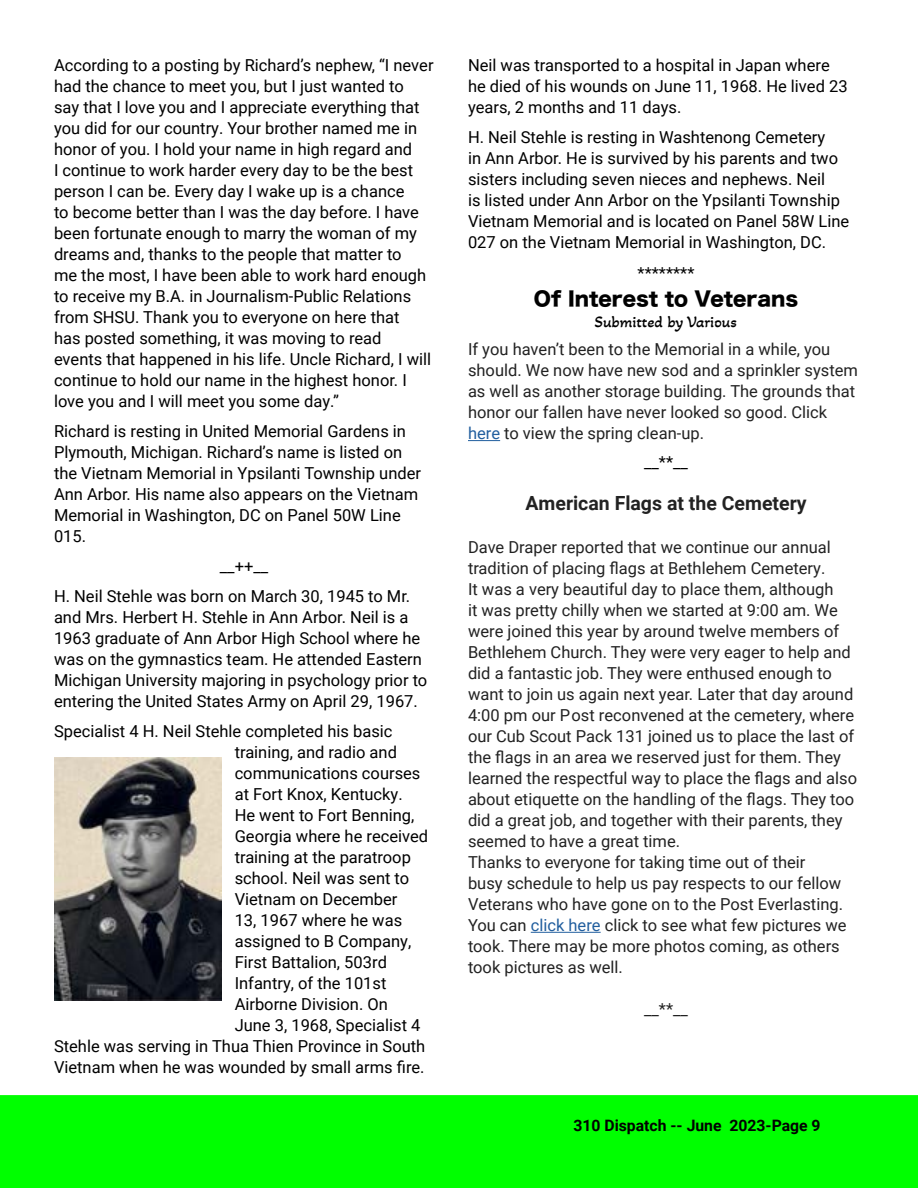
<style>
.page{position:relative;width:918px;height:1188px;background:#fff}
.page>*{position:absolute;margin:0;border:0;box-sizing:border-box;transform-origin:0 0}
.t1{font:700 19.5px "Roboto";color:#222}
.t2{font:19.5px "Hira Kaku Std N W8";color:#000}
.t3{font:16.5px/21px "Roboto";color:#000}
.t4{font:16.5px/21px "Roboto";color:#222}
.t5{font:16.5px "Akaya Kanadaka";color:#000}
.t6{font:700 15.75px "Roboto";color:#000}
.s1{color:#215e9e}
</style>
<div class="page">
<div style="left:0;top:1095px;width:918px;height:93px;background:#0f0"></div>
<hr style="left:468px;top:440px;width:32px;height:1px;background:#215e9e">
<hr style="left:531px;top:932px;width:70px;height:1px;background:#215e9e">
<img style="left:54px;top:757px;width:167px;height:244px">
<p class="t3" style="left:54px;top:54px;width:381px">According to a posting by Richard’s nephew, “I never had the chance to meet you, but I just wanted to<br>say that I love you and I appreciate everything that you did for our country. Your brother named me in honor of you. I hold your name in high regard and<br>I continue to work harder every day to be the best person I can be. Every day I wake up is a chance<br>to become better than I was the day before. I have been fortunate enough to marry the woman of my dreams and, thanks to the people that matter to<br>me the most, I have been able to work hard enough to receive my B.A. in Journalism-Public Relations from SHSU. Thank you to everyone on here that<br>has posted something, it was moving to read events that happened in his life. Uncle Richard, I will continue to hold our name in the highest honor. I love you and I will meet you some day.”</p>
<p class="t3" style="left:54px;top:420px;width:369px">Richard is resting in United Memorial Gardens in Plymouth, Michigan. Richard’s name is listed on the Vietnam Memorial in Ypsilanti Township under Ann Arbor. His name also appears on the Vietnam Memorial in Washington, DC on Panel 50W Line 015.</p>
<p class="t3" style="left:54px;top:551px;width:358px;line-height:30px;text-indent:166px">__++__<br>H. Neil Stehle was born on March 30, 1945 to Mr.</p>
<p class="t3" style="left:54px;top:606px;width:375px">and Mrs. Herbert H. Stehle in Ann Arbor. Neil is a 1963 graduate of Ann Arbor High School where he was on the gymnastics team. He attended Eastern Michigan University majoring in psychology prior to entering the United States Army on April 29, 1967.</p>
<p class="t3" style="left:54px;top:720px;width:340px">Specialist 4 H. Neil Stehle completed his basic</p>
<p class="t3" style="left:235px;top:741px;width:164px">training, and radio and</p>
<p class="t3" style="left:235px;top:762px;width:187px">communications courses</p>
<p class="t3" style="left:235px;top:783px;width:170px">at Fort Knox, Kentucky.</p>
<p class="t3" style="left:235px;top:805px;width:181px">He went to Fort Benning,</p>
<p class="t3" style="left:235px;top:826px;width:195px">Georgia where he received</p>
<p class="t3" style="left:235px;top:847px;width:178px">training at the paratroop</p>
<p class="t3" style="left:235px;top:868px;width:176px">school. Neil was sent to</p>
<p class="t3" style="left:235px;top:889px;width:164px">Vietnam on December</p>
<p class="t3" style="left:235px;top:910px;width:169px">13, 1967 where he was</p>
<p class="t3" style="left:235px;top:931px;width:178px">assigned to B Company,</p>
<p class="t3" style="left:235px;top:952px;width:154px">First Battalion, 503rd</p>
<p class="t3" style="left:235px;top:973px;width:153px">Infantry, of the 101st</p>
<p class="t3" style="left:235px;top:994px;width:155px">Airborne Division. On</p>
<p class="t3" style="left:235px;top:1015px;width:187px">June 3, 1968, Specialist 4</p>
<p class="t3" style="left:54px;top:1036px;width:373px">Stehle was serving in Thua Thien Province in South</p>
<p class="t3" style="left:54px;top:1057px;width:372px">Vietnam when he was wounded by small arms fire.</p>
<p class="t3" style="left:468px;top:54px;width:381px">Neil was transported to a hospital in Japan where he died of his wounds on June 11, 1968. He lived 23 years, 2 months and 11 days.</p>
<p class="t3" style="left:468px;top:126px;width:383px">H. Neil Stehle is resting in Washtenong Cemetery<br>in Ann Arbor. He is survived by his parents and two sisters including seven nieces and nephews. Neil<br>is listed under Ann Arbor on the Ypsilanti Township Vietnam Memorial and is located on Panel 58W Line 027 on the Vietnam Memorial in Washington, DC.</p>
<p class="t3" style="left:638px;top:262px;width:58px">********</p>
<p class="t2" style="left:534px;top:288px;width:266px">Of Interest to Veterans</p>
<p class="t5" style="left:595px;top:312px;width:144px">Submitted by Various</p>
<p class="t4" style="left:468px;top:338px;width:391px">If you haven’t been to the Memorial in a while, you should. We now have new sod and a sprinkler system as well as another storage building. The grounds that honor our fallen have never looked so good. Click <span class="s1">here</span> to view the spring clean-up.</p>
<p class="t3" style="left:644px;top:451px;width:45px">__**__</p>
<p class="t1" style="left:525px;top:490px;width:283px">American Flags at the Cemetery</p>
<p class="t4" style="left:468px;top:536px;width:391px">Dave Draper reported that we continue our annual tradition of placing flags at Bethlehem Cemetery.<br>It was a very beautiful day to place them, although<br>it was pretty chilly when we started at 9:00 am. We were joined this year by around twelve members of Bethlehem Church. They were very eager to help and did a fantastic job. They were enthused enough to want to join us again next year. Later that day around 4:00 pm our Post reconvened at the cemetery, where our Cub Scout Pack 131 joined us to place the last of the flags in an area we reserved just for them. They learned the respectful way to place the flags and also about etiquette on the handling of the flags. They too did a great job, and together with their parents, they seemed to have a great time.<br>Thanks to everyone for taking time out of their<br>busy schedule to help us pay respects to our fellow Veterans who have gone on to the Post Everlasting.<br>You can <span class="s1">click here</span> click to see what few pictures we took. There may be more photos coming, as others took pictures as well.</p>
<p class="t4" style="left:644px;top:998px;width:45px">__**__</p>
<p class="t6" style="left:573px;top:1114px;width:249px">310 Dispatch -- June 2023-Page 9</p>
</div>
